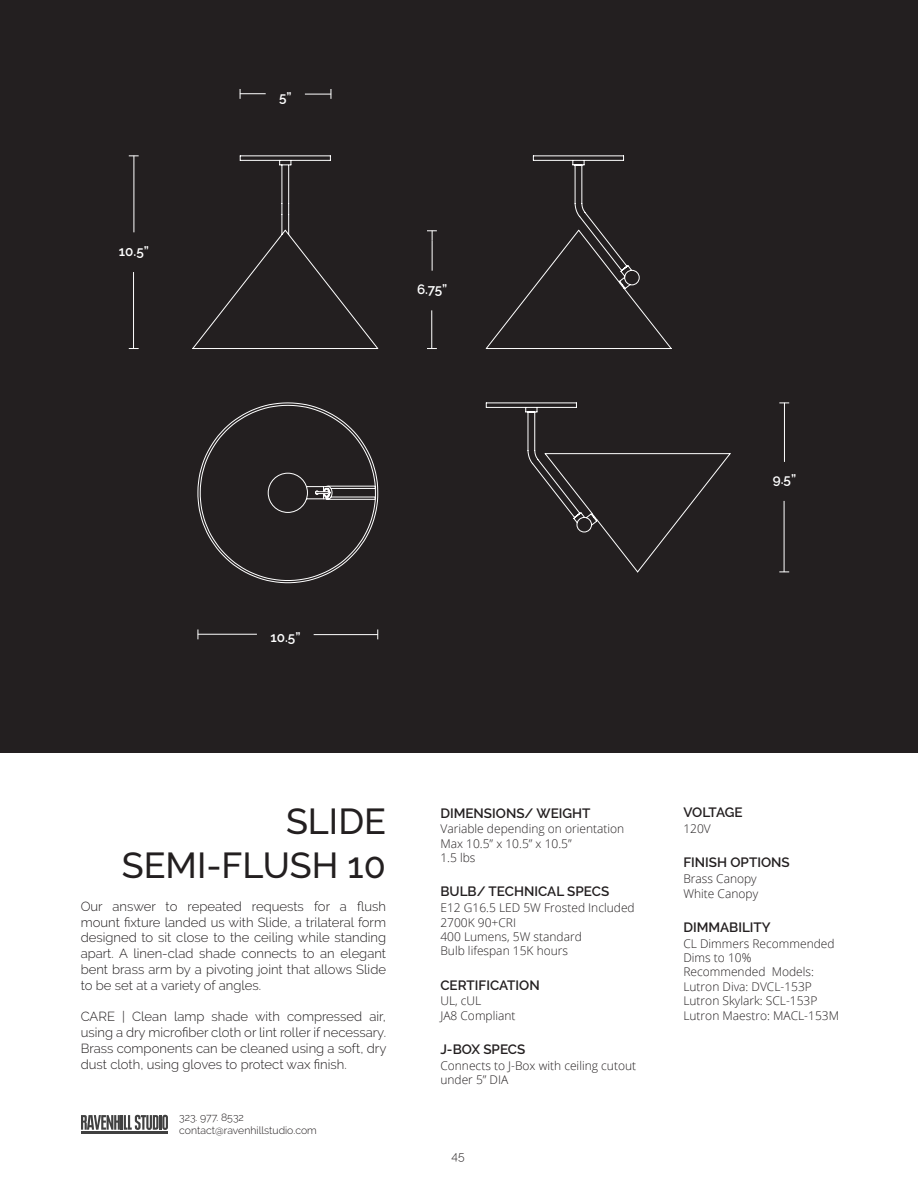
<style>
.page{position:relative;width:918px;height:1188px;background:#fff}
.page>*{position:absolute;margin:0;border:0;box-sizing:border-box;transform-origin:0 0}
.t1{font:500 36px "Raleway";color:#231f20}
.t2{font:600 13.5px "Raleway";color:#231f20}
.t3{font:600 13.5px "Raleway";color:#fff}
.t4{font:600 13.5px "Raleway";letter-spacing:-.025em;color:#231f20}
.BODY_COPY{font:300 13.2px/15.8px "Raleway";color:#231f20;text-align:justify}
.t5{font:300 12px "Open Sans";color:#231f20}
.t6{font:300 12px "Raleway";color:#231f20}
.t7{font:300 10.5px "Raleway";color:#231f20}
</style>
<div class="page">
<div style="left:0;top:0;width:918px;height:753px;background:#231f20"></div>
<svg style="left:81px;top:1115px;width:87px;height:15px"></svg>
<hr style="left:81px;top:1132px;width:87px;height:2px;background:#404040">
<svg style="left:192px;top:155px;width:186px;height:194px"></svg>
<svg style="left:486px;top:155px;width:186px;height:194px"></svg>
<svg style="left:198px;top:403px;width:180px;height:180px"></svg>
<svg style="left:240px;top:89px;width:26px;height:10px"></svg>
<hr style="left:198px;top:634px;width:59px;height:1px;background:#fff">
<hr style="left:134px;top:156px;width:1px;height:76px;background:#fff">
<hr style="left:432px;top:240px;width:1px;height:31px;background:#fff">
<svg style="left:427px;top:231px;width:10px;height:9px"></svg>
<svg style="left:305px;top:89px;width:27px;height:10px"></svg>
<hr style="left:314px;top:634px;width:64px;height:1px;background:#fff">
<hr style="left:133px;top:272px;width:1px;height:77px;background:#fff">
<hr style="left:431px;top:310px;width:1px;height:39px;background:#fff">
<svg style="left:486px;top:403px;width:245px;height:169px"></svg>
<hr style="left:784px;top:403px;width:1px;height:59px;background:#fff">
<hr style="left:784px;top:501px;width:1px;height:71px;background:#fff">
<p class="t3" style="left:119px;top:243px;width:32px">10.5”</p>
<p class="t3" style="left:279px;top:89px;width:14px">5”</p>
<p class="t3" style="left:417px;top:281px;width:32px">6.75”</p>
<p class="t3" style="left:270px;top:630px;width:32px">10.5”</p>
<p class="t3" style="left:773px;top:471px;width:25px">9.5”</p>
<p class="t1" style="left:286px;top:801px;width:101px">SLIDE</p>
<p class="t1" style="left:122px;top:844px;width:266px">SEMI-FLUSH 10</p>
<p class="BODY_COPY" style="left:81px;top:898px;width:307px">Our answer to repeated requests for a flush mount fixture landed us with Slide, a trilateral form designed to sit close to the ceiling while standing apart. A linen-clad shade connects to an elegant bent brass arm by a pivoting joint that allows Slide to be set at a variety of angles.</p>
<p class="BODY_COPY" style="left:81px;top:1009px;width:307px">CARE | Clean lamp shade with compressed air, using a dry microfiber cloth or lint roller if necessary.<br>Brass components can be cleaned using a soft, dry dust cloth, using gloves to protect wax finish.</p>
<p class="t7" style="left:179px;top:1112px;width:66px">323. 977. 8532</p>
<p class="t7" style="left:179px;top:1124px;width:139px">contact@ravenhillstudio.com</p>
<p class="t2" style="left:440px;top:805px;width:152px">DIMENSIONS/ WEIGHT</p>
<p class="t4" style="left:683px;top:805px;width:61px">VOLTAGE</p>
<p class="t5" style="left:440px;top:821px;width:185px">Variable depending on orientation</p>
<p class="t5" style="left:440px;top:835px;width:133px">Max 10.5” x 10.5” x 10.5”</p>
<p class="t5" style="left:440px;top:850px;width:37px">1.5 lbs</p>
<p class="t2" style="left:440px;top:884px;width:170px">BULB/ TECHNICAL SPECS</p>
<p class="t5" style="left:440px;top:900px;width:196px">E12 G16.5 LED 5W Frosted Included</p>
<p class="t5" style="left:440px;top:914px;width:77px">2700K 90+CRI</p>
<p class="t5" style="left:440px;top:928px;width:143px">400 Lumens, 5W standard</p>
<p class="t5" style="left:440px;top:943px;width:129px">Bulb lifespan 15K hours</p>
<p class="t5" style="left:440px;top:993px;width:42px">UL, cUL</p>
<p class="t5" style="left:440px;top:1007px;width:77px">JA8 Compliant</p>
<p class="t2" style="left:440px;top:977px;width:101px">CERTIFICATION</p>
<p class="t2" style="left:440px;top:1041px;width:87px">J-BOX SPECS</p>
<p class="t5" style="left:440px;top:1057px;width:197px">Connects to J-Box with ceiling cutout</p>
<p class="t5" style="left:440px;top:1072px;width:69px">under 5” DIA</p>
<p class="t6" style="left:452px;top:1149px;width:14px">45</p>
<p class="t5" style="left:683px;top:821px;width:29px">120V</p>
<p class="t2" style="left:683px;top:855px;width:108px">FINISH OPTIONS</p>
<p class="t5" style="left:683px;top:871px;width:75px">Brass Canopy</p>
<p class="t5" style="left:683px;top:885px;width:76px">White Canopy</p>
<p class="t2" style="left:683px;top:919px;width:89px">DIMMABILITY</p>
<p class="t5" style="left:683px;top:935px;width:153px">CL Dimmers Recommended</p>
<p class="t5" style="left:683px;top:950px;width:70px">Dims to 10%</p>
<p class="t5" style="left:683px;top:964px;width:132px">Recommended Models:</p>
<p class="t5" style="left:683px;top:978px;width:130px">Lutron Diva: DVCL-153P</p>
<p class="t5" style="left:683px;top:993px;width:136px">Lutron Skylark: SCL-153P</p>
<p class="t5" style="left:683px;top:1007px;width:157px">Lutron Maestro: MACL-153M</p>
</div>
